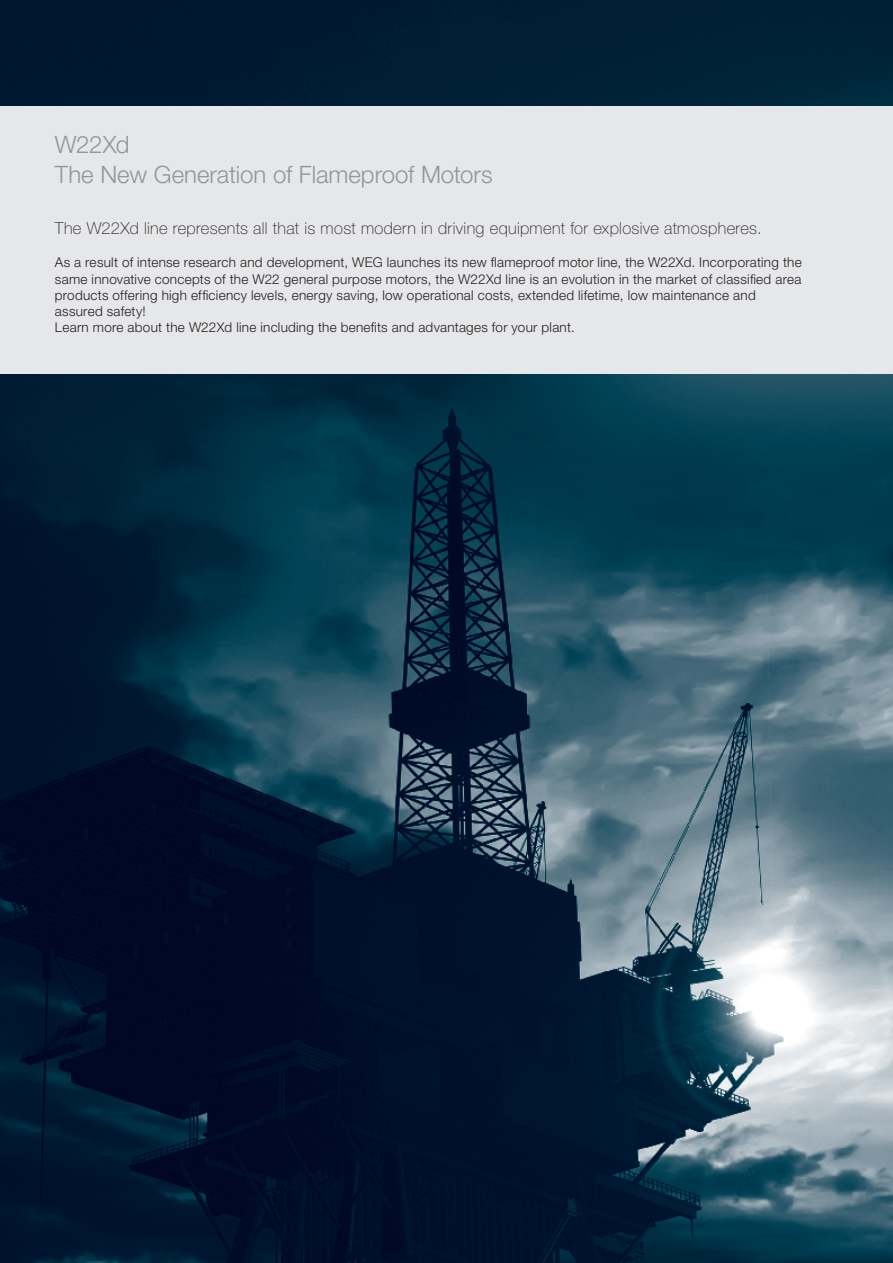
<style>
.page{position:relative;width:893px;height:1263px;background:#fff}
.page>*{position:absolute;margin:0;border:0;box-sizing:border-box;transform-origin:0 0}
.t1{font:300 24px/29.7px "Helvetica Neue LT Pro";letter-spacing:-.005em;color:#939598}
.t2{font:100 16.5px "Helvetica Neue LT Pro";letter-spacing:.02em;color:#231f20}
.t3{font:300 13.5px/16.2px "Helvetica Neue LT Pro";letter-spacing:.02em;color:#231f20}
</style>
<div class="page">
<img style="left:0;top:0;width:893px;height:1263px">
<div style="left:0;top:106px;width:893px;height:268px;background:#e6e7e9"></div>
<h1 class="t1" style="left:55px;top:129px;width:439px">W22Xd<br>The New Generation of Flameproof Motors</h1>
<p class="t2" style="left:55px;top:218px;width:708px">The W22Xd line represents all that is most modern in driving equipment for explosive atmospheres.</p>
<p class="t3" style="left:55px;top:254px;width:748px">As a result of intense research and development, WEG launches its new flameproof motor line, the W22Xd. Incorporating the same innovative concepts of the W22 general purpose motors, the W22Xd line is an evolution in the market of classified area products offering high efficiency levels, energy saving, low operational costs, extended lifetime, low maintenance and assured safety!<br>Learn more about the W22Xd line including the benefits and advantages for your plant.</p>
</div>
